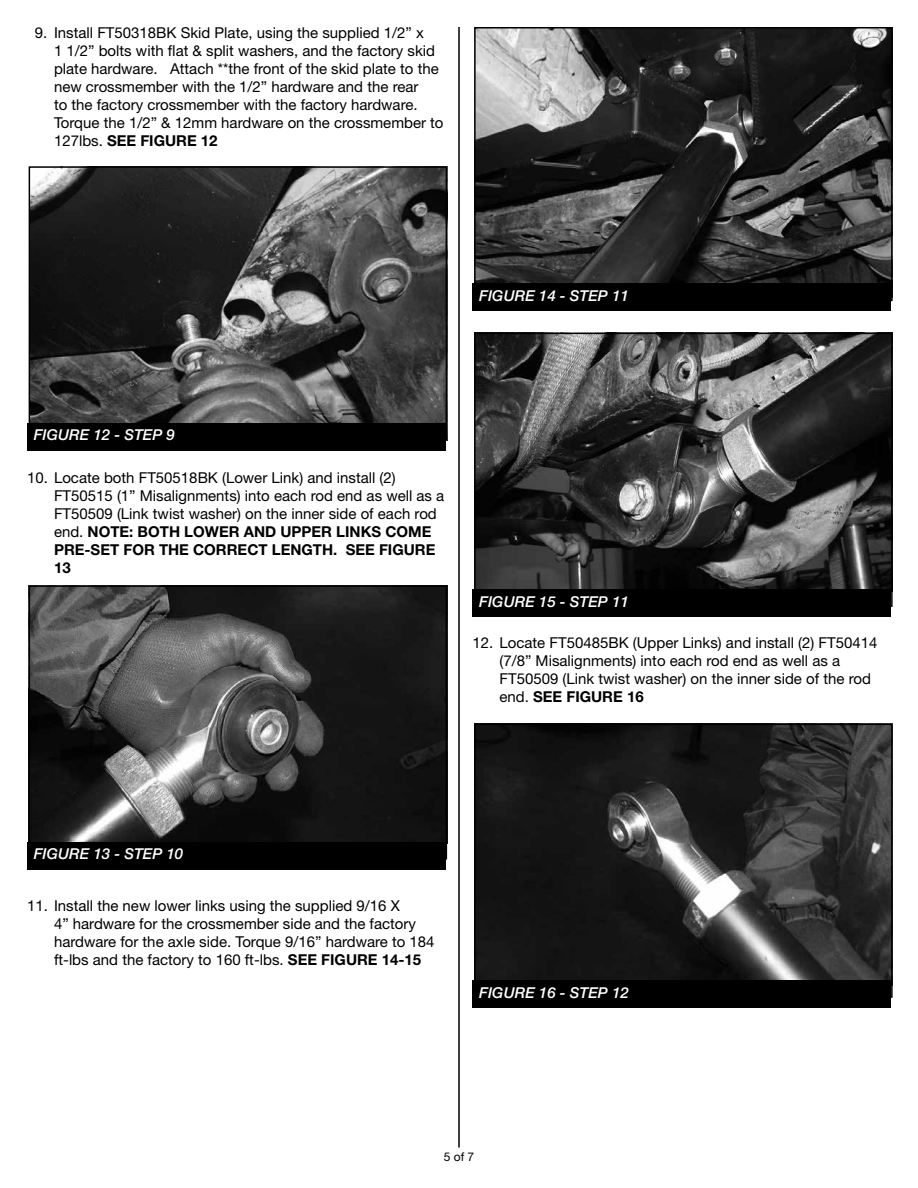
<style>
.page{position:relative;width:918px;height:1188px;background:#fff}
.page>*{position:absolute;margin:0;border:0;box-sizing:border-box;transform-origin:0 0}
.t1{font:15px/18px "Helvetica Neue LT Std";color:#000}
.t2{font:italic 500 15px "Helvetica Neue LT Std";color:#fff}
.t3{font:12px "Helvetica Neue LT Std";color:#000}
.s1{font-weight:700}
</style>
<div class="page">
<hr style="left:458px;top:27px;width:2px;height:1121px;background:#000">
<img style="left:32px;top:169px;width:412px;height:254px">
<div style="left:29px;top:166px;width:418px;height:274px;border:2px solid #000"></div>
<div style="left:27px;top:423px;width:419px;height:27px;background:#000"></div>
<img style="left:32px;top:588px;width:412px;height:254px">
<div style="left:29px;top:585px;width:418px;height:275px;border:2px solid #000"></div>
<div style="left:27px;top:842px;width:419px;height:27px;background:#000"></div>
<img style="left:477px;top:30px;width:413px;height:254px">
<div style="left:474px;top:27px;width:419px;height:274px;border:2px solid #000"></div>
<div style="left:472px;top:284px;width:419px;height:27px;background:#000"></div>
<img style="left:477px;top:336px;width:413px;height:253px">
<div style="left:474px;top:333px;width:419px;height:274px;border:2px solid #000"></div>
<div style="left:472px;top:589px;width:419px;height:28px;background:#000"></div>
<img style="left:477px;top:727px;width:413px;height:253px">
<div style="left:474px;top:724px;width:419px;height:274px;border:2px solid #000"></div>
<div style="left:472px;top:980px;width:419px;height:28px;background:#000"></div>
<p class="t1" style="left:54px;top:23px;width:391px;text-indent:-19px">9. Install FT50318BK Skid Plate, using the supplied 1/2” x<br>1 1/2” bolts with flat &amp; split washers, and the factory skid plate hardware. Attach **the front of the skid plate to the new crossmember with the 1/2” hardware and the rear<br>to the factory crossmember with the factory hardware.<br>Torque the 1/2” &amp; 12mm hardware on the crossmember to 127lbs. <span class="s1">SEE FIGURE 12</span></p>
<p class="t2" style="left:479px;top:287px;width:151px">FIGURE 14 - STEP 11</p>
<p class="t2" style="left:34px;top:426px;width:143px">FIGURE 12 - STEP 9</p>
<p class="t1" style="left:54px;top:469px;width:392px;text-indent:-27px">10. Locate both FT50518BK (Lower Link) and install (2)<br>FT50515 (1” Misalignments) into each rod end as well as a FT50509 (Link twist washer) on the inner side of each rod end. <span class="s1">NOTE: BOTH LOWER AND UPPER LINKS COME PRE-SET FOR THE CORRECT LENGTH. SEE FIGURE 13</span></p>
<p class="t2" style="left:479px;top:593px;width:151px">FIGURE 15 - STEP 11</p>
<p class="t1" style="left:500px;top:633px;width:379px;text-indent:-27px">12. Locate FT50485BK (Upper Links) and install (2) FT50414 (7/8” Misalignments) into each rod end as well as a FT50509 (Link twist washer) on the inner side of the rod end. <span class="s1">SEE FIGURE 16</span></p>
<p class="t2" style="left:34px;top:845px;width:151px">FIGURE 13 - STEP 10</p>
<p class="t1" style="left:54px;top:896px;width:382px;text-indent:-27px">11. Install the new lower links using the supplied 9/16 X<br>4” hardware for the crossmember side and the factory hardware for the axle side. Torque 9/16” hardware to 184 ft-lbs and the factory to 160 ft-lbs. <span class="s1">SEE FIGURE 14-15</span></p>
<p class="t2" style="left:479px;top:983px;width:151px">FIGURE 16 - STEP 12</p>
<p class="t3" style="left:444px;top:1150px;width:32px">5 of 7</p>
</div>
